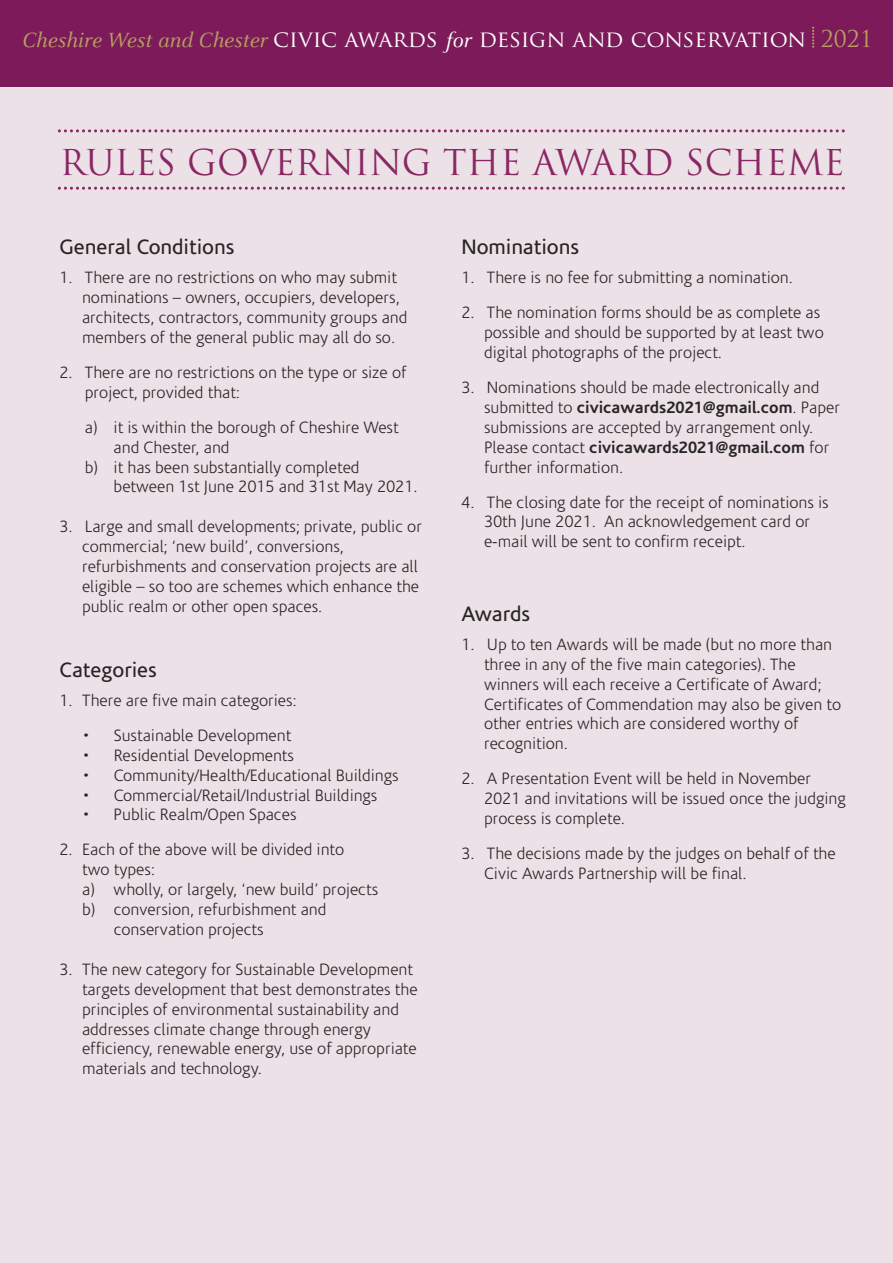
<style>
.page{position:relative;width:893px;height:1263px;background:#fff}
.page>*{position:absolute;margin:0;border:0;box-sizing:border-box;transform-origin:0 0}
.t1{font:34.65px "Trajan Pro";color:#8a2763}
.t2{font:22.65px "Trajan Pro";letter-spacing:-.005em;color:#fff}
.t3{font:21.15px "Corisande";color:#272526}
.t4{font:300 16.65px/20px "Corisande";color:#272526}
.s1{font-family:"Celeste";font-style:italic;color:#b99f62}
.s2{font-family:"Celeste";font-style:italic}
.s3{color:#b99f62}
.s4{font-weight:700}
</style>
<div class="page">
<div style="left:0;top:87px;width:893px;height:1176px;background:#ece1e6"></div>
<svg style="left:58px;top:129px;width:787px;height:3px"></svg>
<svg style="left:58px;top:187px;width:787px;height:3px"></svg>
<div style="left:0;top:0;width:893px;height:87px;background:#7c1a5a"></div>
<svg style="left:812px;top:27px;width:2px;height:21px"></svg>
<p class="t2" style="left:22px;top:26px;width:852px"><span class="s1">Cheshire West and Chester</span> civic awards <span class="s2">for</span> design and conservation <span class="s3">2021</span></p>
<p class="t1" style="left:60px;top:143px;width:786px">RULES GOVERNING THE AWARD SCHEME</p>
<p class="t3" style="left:59px;top:239px;width:177px">General Conditions</p>
<p class="t4" style="left:82px;top:269px;width:327px;text-indent:-23px">1. There are no restrictions on who may submit nominations – owners, occupiers, developers, architects, contractors, community groups and members of the general public may all do so.</p>
<p class="t4" style="left:85px;top:364px;width:323px;text-indent:-26px">2. There are no restrictions on the type or size of project, provided that:</p>
<p class="t4" style="left:85px;top:419px;width:315px">a) it is within the borough of Cheshire West</p>
<p class="t4" style="left:114px;top:439px;width:117px">and Chester, and</p>
<p class="t4" style="left:85px;top:458px;width:276px">b) it has been substantially completed</p>
<p class="t4" style="left:114px;top:478px;width:305px">between 1st June 2015 and 31st May 2021.</p>
<p class="t4" style="left:82px;top:518px;width:342px;text-indent:-23px">3. Large and small developments; private, public or commercial; ‘new build’, conversions, refurbishments and conservation projects are all eligible – so too are schemes which enhance the public realm or other open spaces.</p>
<p class="t3" style="left:59px;top:661px;width:99px">Categories</p>
<p class="t4" style="left:59px;top:692px;width:239px">1. There are five main categories:</p>
<p class="t4" style="left:82px;top:727px;width:210px">• Sustainable Development</p>
<p class="t4" style="left:82px;top:747px;width:213px">• Residential Developments</p>
<p class="t4" style="left:82px;top:767px;width:318px">• Community/Health/Educational Buildings</p>
<p class="t4" style="left:82px;top:786px;width:297px">• Commercial/Retail/Industrial Buildings</p>
<p class="t4" style="left:82px;top:806px;width:216px">• Public Realm/Open Spaces</p>
<p class="t4" style="left:59px;top:841px;width:286px">2. Each of the above will be divided into</p>
<p class="t4" style="left:82px;top:861px;width:74px">two types:</p>
<p class="t4" style="left:82px;top:881px;width:297px">a) wholly, or largely, ‘new build’ projects</p>
<p class="t4" style="left:82px;top:901px;width:246px">b) conversion, refurbishment and</p>
<p class="t4" style="left:114px;top:921px;width:151px">conservation projects</p>
<p class="t4" style="left:82px;top:961px;width:337px;text-indent:-23px">3. The new category for Sustainable Development targets development that best demonstrates the principles of environmental sustainability and addresses climate change through energy efficiency, renewable energy, use of appropriate materials and technology.</p>
<p class="t3" style="left:461px;top:239px;width:119px">Nominations</p>
<p class="t4" style="left:461px;top:269px;width:333px">1. There is no fee for submitting a nomination.</p>
<p class="t4" style="left:484px;top:304px;width:341px;text-indent:-23px">2. The nomination forms should be as complete as possible and should be supported by at least two digital photographs of the project.</p>
<p class="t4" style="left:484px;top:379px;width:358px;text-indent:-23px">3. Nominations should be made electronically and submitted to <span class="s4">civicawards2021@gmail.com</span>. Paper submissions are accepted by arrangement only.<br>Please contact <span class="s4">civicawards2021@gmail.com</span> for further information.</p>
<p class="t4" style="left:484px;top:493px;width:346px;text-indent:-23px">4. The closing date for the receipt of nominations is<br>30th June 2021. An acknowledgement card or e-mail will be sent to confirm receipt.</p>
<p class="t3" style="left:461px;top:605px;width:70px">Awards</p>
<p class="t4" style="left:484px;top:636px;width:359px;text-indent:-23px">1. Up to ten Awards will be made (but no more than three in any of the five main categories). The winners will each receive a Certificate of Award; Certificates of Commendation may also be given to other entries which are considered worthy of recognition.</p>
<p class="t4" style="left:484px;top:770px;width:363px;text-indent:-23px">2. A Presentation Event will be held in November<br>2021 and invitations will be issued once the judging process is complete.</p>
<p class="t4" style="left:484px;top:845px;width:353px;text-indent:-23px">3. The decisions made by the judges on behalf of the<br>Civic Awards Partnership will be final.</p>
</div>
